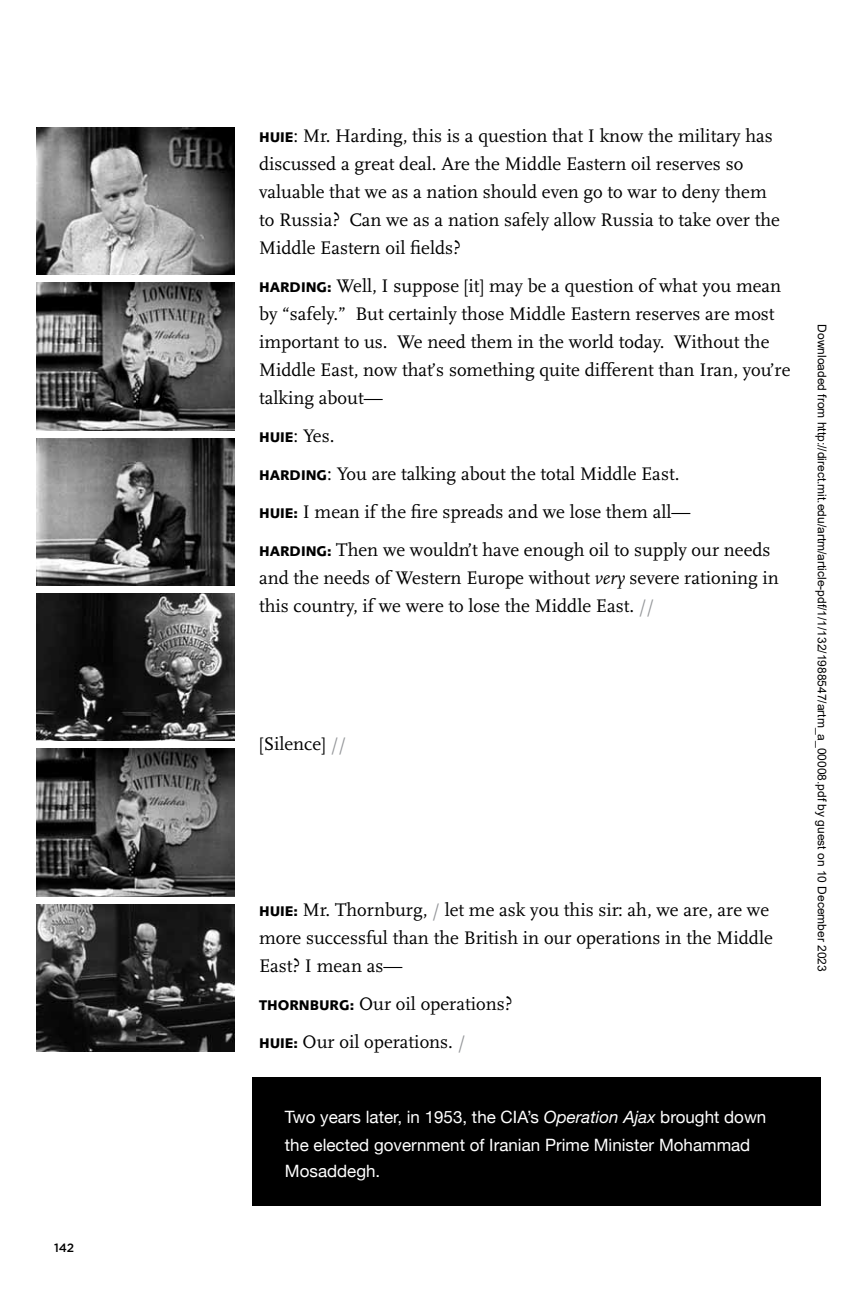
<style>
.page{position:relative;width:864px;height:1296px;background:#fff}
.page>*{position:absolute;margin:0;border:0;box-sizing:border-box;transform-origin:0 0}
.t1{font:19px/28px "Scala";color:#000}
.t2{font:17px/28px "Helvetica Neue";color:#fff}
.t3{font:12px "Arial";color:#000}
.t4{font:500 12px "Gotham";color:#000}
.s1{font-family:"Syntax LT Std";font-weight:900;font-size:14px}
.s2{font-style:italic}
.s3{color:#939598}
</style>
<div class="page">
<div style="left:252px;top:1078px;width:569px;height:128px;background:#000"></div>
<img style="left:36px;top:283px;width:198px;height:147px">
<img style="left:36px;top:127px;width:198px;height:148px">
<img style="left:36px;top:438px;width:198px;height:148px">
<img style="left:36px;top:594px;width:199px;height:147px">
<img style="left:36px;top:749px;width:198px;height:147px">
<img style="left:36px;top:904px;width:198px;height:148px">
<p class="t4" style="left:54px;top:1241px;width:22px">142</p>
<p class="t1" style="left:259px;top:122px;width:523px"><span class="s1">HUIE</span>: Mr. Harding, this is a question that I know the military has discussed a great deal. Are the Middle Eastern oil reserves so valuable that we as a nation should even go to war to deny them to Russia? Can we as a nation safely allow Russia to take over the Middle Eastern oil fields?</p>
<p class="t1" style="left:259px;top:272px;width:533px"><span class="s1">HARDING:</span> Well, I suppose [it] may be a question of what you mean by “safely.” But certainly those Middle Eastern reserves are most important to us. We need them in the world today. Without the Middle East, now that’s something quite different than Iran, you’re talking about—</p>
<p class="t1" style="left:259px;top:417px;width:513px;line-height:38px"><span class="s1">HUIE</span>: Yes.<br><span class="s1">HARDING</span>: You are talking about the total Middle East.<br><span class="s1">HUIE:</span> I mean if the fire spreads and we lose them all—<br><span class="s1">HARDING:</span> Then we wouldn’t have enough oil to supply our needs</p>
<p class="t1" style="left:259px;top:564px;width:521px">and the needs of Western Europe without <span class="s2">very</span> severe rationing in this country, if we were to lose the Middle East. <span class="s3">//</span></p>
<p class="t1" style="left:259px;top:730px;width:89px">[Silence] <span class="s3">//</span></p>
<p class="t1" style="left:259px;top:896px;width:515px"><span class="s1">HUIE:</span> Mr. Thornburg, <span class="s3">/</span> let me ask you this sir: ah, we are, are we more successful than the British in our operations in the Middle<br>East? I mean as—</p>
<p class="t1" style="left:259px;top:985px;width:255px;line-height:38px"><span class="s1">THORNBURG:</span> Our oil operations?<br><span class="s1">HUIE:</span> Our oil operations. <span class="s3">/</span></p>
<p class="t2" style="left:285px;top:1102px;width:483px">Two years later, in 1953, the CIA’s <span class="s2">Operation Ajax</span> brought down the elected government of Iranian Prime Minister Mohammad</p>
<p class="t2" style="left:285px;top:1156px;width:97px">Mosaddegh.</p>
<p class="t3" style="left:827px;top:324px;width:649px;rotate:90deg">Downloaded from http://direct.mit.edu/artm/article-pdf/1/1/132/1988547/artm_a_00008.pdf by guest on 10 December 2023</p>
</div>
